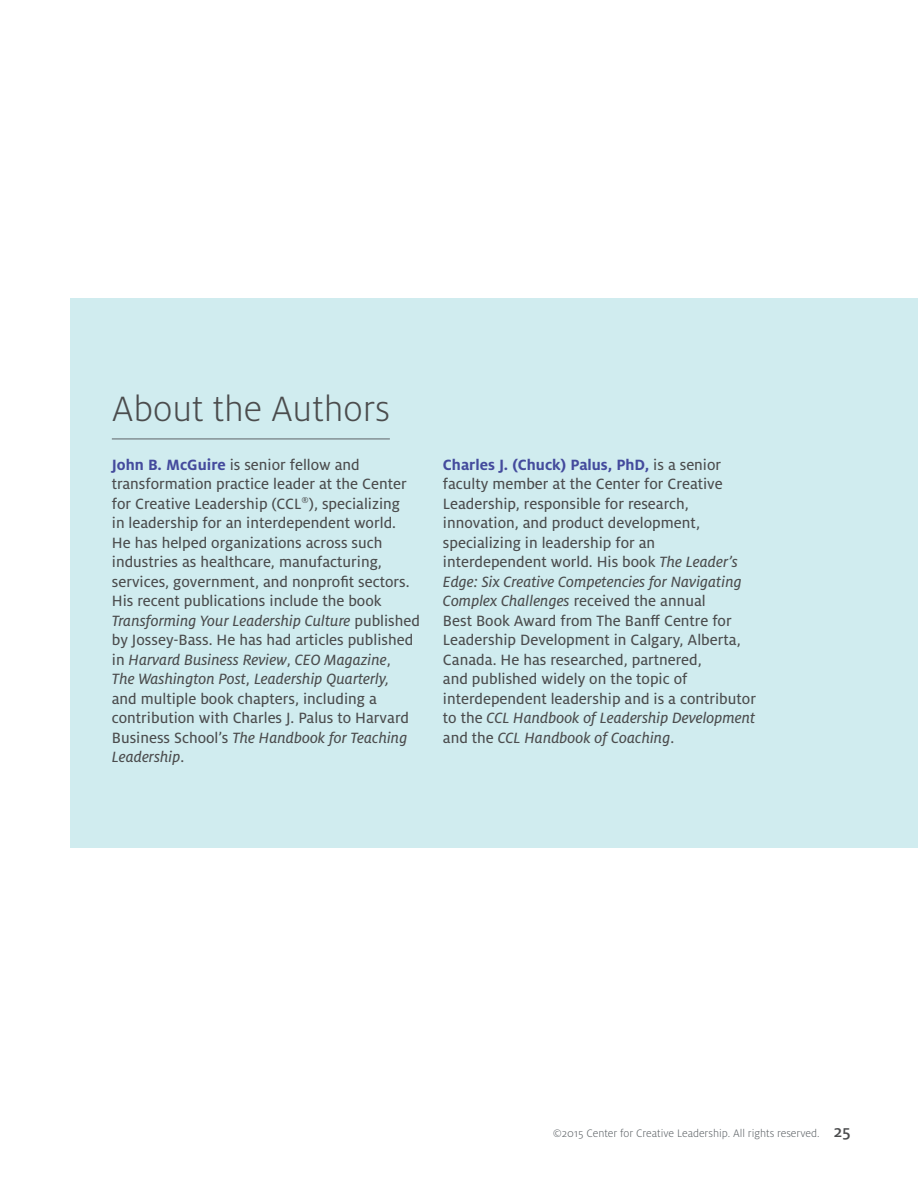
<style>
.page{position:relative;width:918px;height:1188px;background:#fff}
.page>*{position:absolute;margin:0;border:0;box-sizing:border-box;transform-origin:0 0}
.t1{font:300 39px "Milo Pro";color:#4b4c4d}
.t2{font:16.5px/19.5px "Milo Pro Text";color:#4b4c4d}
.t3{font:300 12px "Milo Pro";color:#5e6367}
.s1{font-family:"Milo Pro";font-weight:700;color:#444b9d}
.s2{font-family:"Milo Pro Text Ita"}
.s3{font-weight:500;font-size:18px;color:#4b4c4d}
</style>
<div class="page">
<div style="left:70px;top:298px;width:848px;height:549px;background:#d0ecef"></div>
<hr style="left:112px;top:439px;width:278px;height:1px;background:#5e6367">
<p class="t1" style="left:112px;top:387px;width:280px">About the Authors</p>
<p class="t2" style="left:112px;top:455px;width:310px"><span class="s1">John B. McGuire</span> is senior fellow and transformation practice leader at the Center for Creative Leadership (CCL<sup>®</sup>), specializing<br>in leadership for an interdependent world.<br>He has helped organizations across such industries as healthcare, manufacturing, services, government, and nonprofit sectors.<br>His recent publications include the book <span class="s2">Transforming Your Leadership Culture</span> published by Jossey-Bass. He has had articles published in <span class="s2">Harvard Business Review</span>, <span class="s2">CEO Magazine</span>,<br><span class="s2">The Washington Post</span>, <span class="s2">Leadership Quarterly,<br></span>and multiple book chapters, including a contribution with Charles J. Palus to Harvard Business School’s <span class="s2">The Handbook for Teaching Leadership</span>.</p>
<p class="t2" style="left:443px;top:455px;width:315px"><span class="s1">Charles J. (Chuck) Palus, PhD,</span> is a senior faculty member at the Center for Creative Leadership, responsible for research, innovation, and product development, specializing in leadership for an interdependent world. His book <span class="s2">The Leader’s Edge: Six Creative Competencies for Navigating Complex Challenges</span> received the annual<br>Best Book Award from The Banff Centre for Leadership Development in Calgary, Alberta, Canada. He has researched, partnered,<br>and published widely on the topic of interdependent leadership and is a contributor to the <span class="s2">CCL Handbook of Leadership Development </span>and the <span class="s2">CCL Handbook of Coaching</span>.</p>
<p class="t3" style="left:553px;top:1127px;width:299px">©2015 Center for Creative Leadership. All rights reserved. <span class="s3">25</span></p>
</div>
